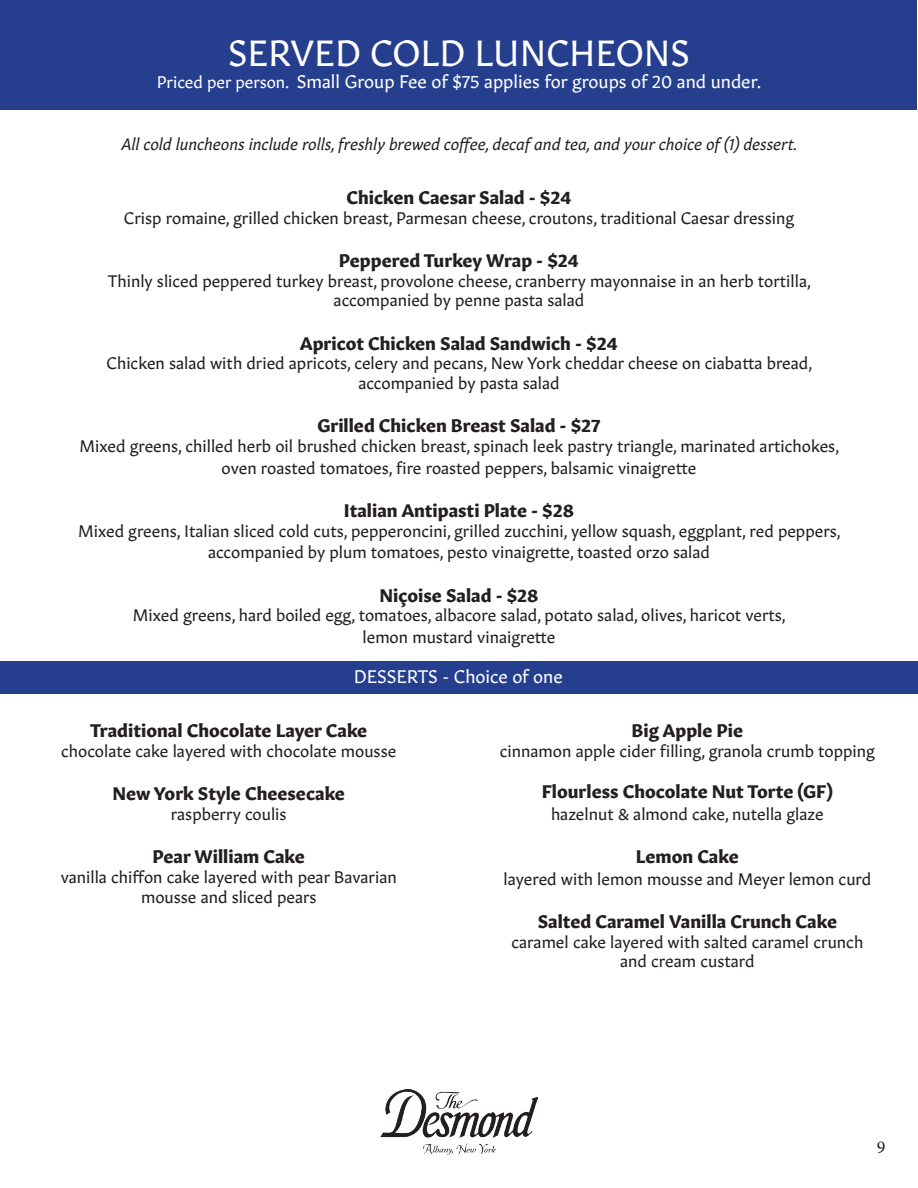
<style>
.page{position:relative;width:918px;height:1188px;background:#fff}
.page>*{position:absolute;margin:0;border:0;box-sizing:border-box;transform-origin:0 0}
.t1{font:36px "Gitan Latn";color:#fff}
.t2{font:700 18px "Gitan Latn";color:#231f20}
.t3{font:18px "Gitan Latn";color:#fff}
.t4{font:18px "Minion Pro";color:#231f20}
.t5{font:16.5px "Gitan Latn";color:#231f20}
.t6{font:italic 16.5px "Gitan Latn";color:#231f20}
.s1{font-size:16.5px}
</style>
<div class="page">
<div style="left:1px;top:1px;width:916px;height:109px;background:#253f8e"></div>
<div style="left:0;top:661px;width:917px;height:33px;background:#253f8e"></div>
<img style="left:381px;top:1090px;width:156px;height:65px">
<p class="t1" style="left:228px;top:24px;width:463px">SERVED COLD LUNCHEONS</p>
<p class="t3" style="left:157px;top:67px;width:606px"><span class="s1">Priced per person.</span> Small Group Fee of $75 applies for groups of 20 and under.</p>
<p class="t6" style="left:121px;top:130px;width:678px">All cold luncheons include rolls, freshly brewed coffee, decaf and tea, and your choice of (1) dessert.</p>
<p class="t2" style="left:346px;top:182px;width:227px">Chicken Caesar Salad - $24</p>
<p class="t5" style="left:124px;top:204px;width:672px">Crisp romaine, grilled chicken breast, Parmesan cheese, croutons, traditional Caesar dressing</p>
<p class="t2" style="left:339px;top:245px;width:242px">Peppered Turkey Wrap - $24</p>
<p class="t5" style="left:108px;top:267px;width:705px">Thinly sliced peppered turkey breast, provolone cheese, cranberry mayonnaise in an herb tortilla,</p>
<p class="t5" style="left:334px;top:287px;width:252px">accompanied by penne pasta salad</p>
<p class="t2" style="left:300px;top:327px;width:319px">Apricot Chicken Salad Sandwich - $24</p>
<p class="t5" style="left:107px;top:350px;width:707px">Chicken salad with dried apricots, celery and pecans, New York cheddar cheese on ciabatta bread,</p>
<p class="t5" style="left:358px;top:370px;width:203px">accompanied by pasta salad</p>
<p class="t2" style="left:317px;top:410px;width:285px">Grilled Chicken Breast Salad - $27</p>
<p class="t5" style="left:80px;top:433px;width:761px">Mixed greens, chilled herb oil brushed chicken breast, spinach leek pastry triangle, marinated artichokes,</p>
<p class="t5" style="left:222px;top:454px;width:476px">oven roasted tomatoes, fire roasted peppers, balsamic vinaigrette</p>
<p class="t2" style="left:344px;top:495px;width:232px">Italian Antipasti Plate - $28</p>
<p class="t5" style="left:78px;top:517px;width:764px">Mixed greens, Italian sliced cold cuts, pepperoncini, grilled zucchini, yellow squash, eggplant, red peppers,</p>
<p class="t5" style="left:208px;top:539px;width:503px">accompanied by plum tomatoes, pesto vinaigrette, toasted orzo salad</p>
<p class="t2" style="left:379px;top:579px;width:161px">Niçoise Salad - $28</p>
<p class="t5" style="left:133px;top:602px;width:655px">Mixed greens, hard boiled egg, tomatoes, albacore salad, potato salad, olives, haricot verts,</p>
<p class="t5" style="left:363px;top:623px;width:194px">lemon mustard vinaigrette</p>
<p class="t3" style="left:354px;top:662px;width:211px">DESSERTS - Choice of one</p>
<p class="t2" style="left:90px;top:715px;width:279px">Traditional Chocolate Layer Cake</p>
<p class="t5" style="left:61px;top:737px;width:337px">chocolate cake layered with chocolate mousse</p>
<p class="t2" style="left:112px;top:778px;width:234px">New York Style Cheesecake</p>
<p class="t5" style="left:171px;top:800px;width:117px">raspberry coulis</p>
<p class="t2" style="left:153px;top:841px;width:154px">Pear William Cake</p>
<p class="t5" style="left:61px;top:863px;width:338px">vanilla chiffon cake layered with pear Bavarian</p>
<p class="t5" style="left:141px;top:883px;width:177px">mousse and sliced pears</p>
<p class="t2" style="left:632px;top:715px;width:113px">Big Apple Pie</p>
<p class="t5" style="left:500px;top:737px;width:376px">cinnamon apple cider filling, granola crumb topping</p>
<p class="t2" style="left:542px;top:776px;width:293px">Flourless Chocolate Nut Torte (GF)</p>
<p class="t5" style="left:551px;top:800px;width:274px">hazelnut &amp; almond cake, nutella glaze</p>
<p class="t2" style="left:636px;top:841px;width:104px">Lemon Cake</p>
<p class="t5" style="left:503px;top:865px;width:369px">layered with lemon mousse and Meyer lemon curd</p>
<p class="t2" style="left:538px;top:906px;width:301px">Salted Caramel Vanilla Crunch Cake</p>
<p class="t5" style="left:511px;top:928px;width:353px">caramel cake layered with salted caramel crunch</p>
<p class="t5" style="left:620px;top:948px;width:136px">and cream custard</p>
<p class="t4" style="left:877px;top:1136px;width:10px">9</p>
</div>
